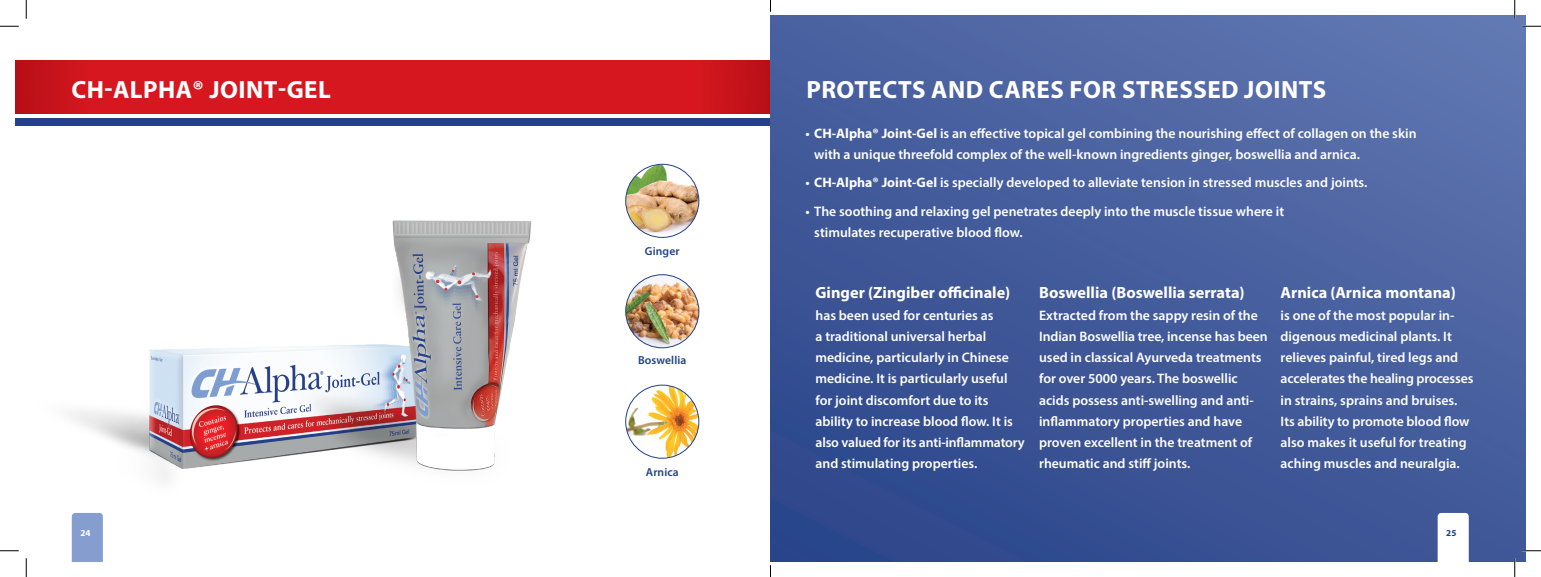
<style>
.page{position:relative;width:1541px;height:577px;background:#fff}
.page>*{position:absolute;margin:0;border:0;box-sizing:border-box;transform-origin:0 0}
.t1{font:700 25px "Myriad Pro";letter-spacing:.02em;color:#fff}
.t2{font:700 16.25px "Myriad Pro";color:#fff}
.t3{font:600 13.75px/21.2px "Myriad Pro";color:#fff}
.t4{font:600 11.62px "Myriad Pro";letter-spacing:.01em;color:#204286}
.t5{font:700 9.12px "Myriad Pro";color:#fff}
.t6{font:700 9.12px "Myriad Pro";color:#204286}
.s1{font-weight:700}
</style>
<div class="page">
<img style="left:69px;top:220px;width:463px;height:261px">
<img style="left:626px;top:164px;width:73px;height:73px;border-radius:37px">
<div style="left:625px;top:164px;width:74px;height:74px;border:1px solid #24408a;border-radius:50%"></div>
<img style="left:626px;top:385px;width:73px;height:73px;border-radius:37px">
<div style="left:625px;top:385px;width:74px;height:73px;border:1px solid #24408a;border-radius:50%"></div>
<img style="left:626px;top:275px;width:73px;height:73px;border-radius:37px">
<div style="left:625px;top:274px;width:74px;height:74px;border:1px solid #24408a;border-radius:50%"></div>
<svg style="left:16px;top:61px;width:754px;height:53px;background:#d3161e"></svg>
<div style="left:16px;top:118px;width:765px;height:7px;background:#253f8e"></div>
<div style="left:770px;top:16px;width:755px;height:545px;background:linear-gradient(to bottom,#566daa,#344d8f)"></div>
<svg style="left:1437px;top:513px;width:31px;height:48px"></svg>
<svg style="left:72px;top:513px;width:31px;height:48px"></svg>
<svg style="left:0;top:25px;width:19px;height:2px"></svg>
<svg style="left:1522px;top:25px;width:19px;height:2px"></svg>
<svg style="left:0;top:550px;width:19px;height:1px"></svg>
<svg style="left:1522px;top:550px;width:19px;height:1px"></svg>
<svg style="left:25px;top:0;width:2px;height:19px"></svg>
<svg style="left:25px;top:558px;width:2px;height:19px"></svg>
<svg style="left:1514px;top:0;width:1px;height:19px"></svg>
<svg style="left:1514px;top:558px;width:1px;height:19px"></svg>
<h1 class="t1" style="left:71px;top:73px;width:261px">CH-ALPHA® JOINT-GEL</h1>
<p class="t4" style="left:645px;top:244px;width:36px">Ginger</p>
<p class="t4" style="left:638px;top:353px;width:50px">Boswellia</p>
<p class="t4" style="left:646px;top:464px;width:34px">Arnica</p>
<h1 class="t1" style="left:806px;top:74px;width:521px">PROTECTS AND CARES FOR STRESSED JOINTS</h1>
<p class="t3" style="left:814px;top:122px;width:604px;text-indent:-9px">• <span class="s1">CH-Alpha® Joint-Gel</span> is an effective topical gel combining the nourishing effect of collagen on the skin with a unique threefold complex of the well-known ingredients ginger, boswellia and arnica.</p>
<p class="t3" style="left:805px;top:172px;width:563px">• <span class="s1">CH-Alpha® Joint-Gel</span> is specially developed to alleviate tension in stressed muscles and joints.</p>
<p class="t3" style="left:814px;top:200px;width:471px;text-indent:-9px">• The soothing and relaxing gel penetrates deeply into the muscle tissue where it stimulates recuperative blood flow.</p>
<p class="t2" style="left:815px;top:282px;width:196px">Ginger (Zingiber officinale)</p>
<p class="t3" style="left:815px;top:304px;width:211px">has been used for centuries as<br>a traditional universal herbal medicine, particularly in Chinese medicine. It is particularly useful for joint discomfort due to its ability to increase blood flow. It is also valued for its anti-inflammatory and stimulating properties.</p>
<p class="t2" style="left:1039px;top:282px;width:207px">Boswellia (Boswellia serrata)</p>
<p class="t3" style="left:1039px;top:304px;width:230px">Extracted from the sappy resin of the Indian Boswellia tree, incense has been used in classical Ayurveda treatments for over 5000 years. The boswellic acids possess anti-swelling and anti&shy;inflammatory properties and have proven excellent in the treatment of rheumatic and stiff joints.</p>
<p class="t2" style="left:1280px;top:282px;width:177px">Arnica (Arnica montana)</p>
<p class="t3" style="left:1280px;top:304px;width:194px">is one of the most popular in&shy;digenous medicinal plants. It relieves painful, tired legs and accelerates the healing processes in strains, sprains and bruises.<br>Its ability to promote blood flow also makes it useful for treating aching muscles and neuralgia.</p>
<p class="t5" style="left:80px;top:527px;width:12px">24</p>
<p class="t6" style="left:1446px;top:527px;width:12px">25</p>
</div>
